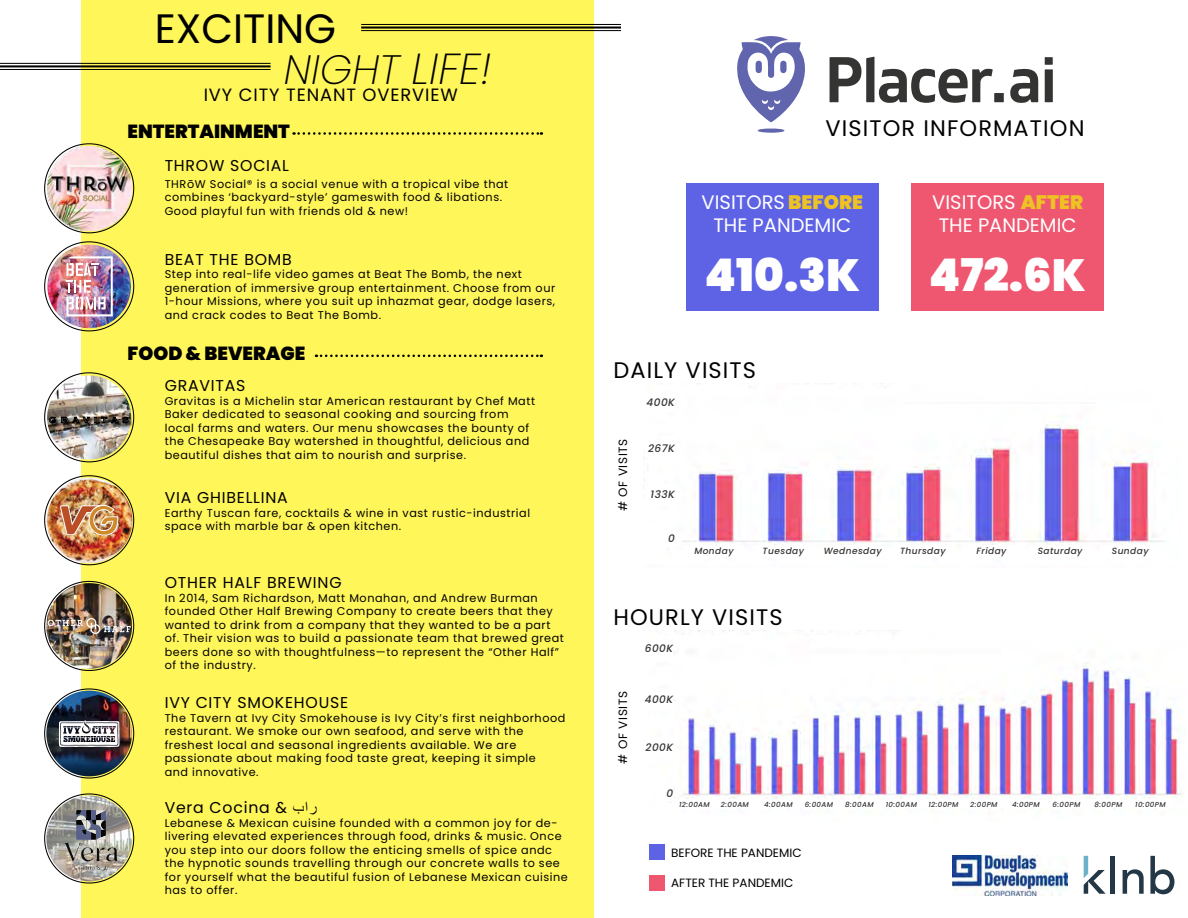
<style>
.page{position:relative;width:1188px;height:918px;background:#fff}
.page>*{position:absolute;margin:0;border:0;box-sizing:border-box;transform-origin:0 0}
.t1{font:900 45px "Poppins";color:#fff}
.t2{font:40.95px/40.7px "Poppins";color:#000}
.t3{font:22.5px "Poppins";letter-spacing:.05em;color:#000}
.t4{font:19.5px/23.4px "Poppins";color:#fff;text-align:center}
.t5{font:900 18.9px "Poppins";color:#000}
.t6{font:17.85px "Poppins";letter-spacing:.05em;color:#000}
.t7{font:15.75px "Poppins";letter-spacing:.05em;color:#000}
.t8{font:12px "Poppins";color:#000}
.t9{font:12px "Poppins";letter-spacing:.05em;color:#000}
.t10{font:11.25px/13.5px "Poppins";letter-spacing:.05em;color:#000}
.t11{font:italic 500 10.5px "Poppins";letter-spacing:.05em;color:#343433}
.t12{font:italic 500 9px "Poppins";letter-spacing:.05em;color:#343433}
.t13{font:italic 500 7.05px "Poppins";letter-spacing:.05em;color:#343433}
.s1{font-weight:200;font-style:italic}
.s2{font-weight:200;font-style:italic;font-size:43.35px}
.s3{font-family:"Arial"}
.s4{font-weight:900;color:#eec223}
</style>
<div class="page">
<div style="left:81px;top:0;width:513px;height:918px;background:#fff65a"></div>
<img style="left:953px;top:855px;width:115px;height:40px">
<svg style="left:1084px;top:856px;width:22px;height:38px"></svg>
<hr style="left:1111px;top:856px;width:4px;height:38px;background:#233746">
<svg style="left:1123px;top:869px;width:21px;height:25px"></svg>
<svg style="left:1150px;top:856px;width:24px;height:38px"></svg>
<hr style="left:0;top:63px;width:271px;height:1px;background:#000">
<hr style="left:0;top:65px;width:271px;height:2px;background:#000">
<hr style="left:0;top:69px;width:271px;height:1px;background:#000">
<hr style="left:361px;top:24px;width:260px;height:1px;background:#000">
<hr style="left:361px;top:27px;width:260px;height:2px;background:#000">
<hr style="left:361px;top:30px;width:260px;height:1px;background:#000">
<svg style="left:1010px;top:68px;width:28px;height:35px"></svg>
<svg style="left:758px;top:128px;width:26px;height:5px"></svg>
<svg style="left:830px;top:57px;width:174px;height:46px"></svg>
<svg style="left:1045px;top:57px;width:8px;height:45px"></svg>
<svg style="left:737px;top:36px;width:68px;height:86px"></svg>
<img style="left:47px;top:146px;width:84px;height:84px">
<img style="left:47px;top:376px;width:84px;height:84px;border-radius:41px">
<svg style="left:49px;top:417px;width:84px;height:10px"></svg>
<svg style="left:49px;top:417px;width:80px;height:6px"></svg>
<img style="left:47px;top:245px;width:84px;height:83px">
<img style="left:66px;top:256px;width:47px;height:60px">
<img style="left:47px;top:478px;width:85px;height:85px;border-radius:42px">
<img style="left:60px;top:496px;width:58px;height:40px">
<img style="left:46px;top:583px;width:86px;height:86px;border-radius:42px">
<svg style="left:48px;top:618px;width:83px;height:16px"></svg>
<div style="left:912px;top:183px;width:192px;height:128px;background:#ef5771"></div>
<div style="left:686px;top:183px;width:192px;height:128px;background:#5e63e5"></div>
<img style="left:644px;top:386px;width:521px;height:159px">
<div style="left:658px;top:531px;width:17px;height:15px;background:#fff"></div>
<div style="left:646px;top:487px;width:29px;height:17px;background:#fff"></div>
<div style="left:646px;top:441px;width:29px;height:17px;background:#fff"></div>
<div style="left:646px;top:395px;width:29px;height:17px;background:#fff"></div>
<img style="left:673px;top:631px;width:509px;height:179px">
<div style="left:672px;top:799px;width:44px;height:9px;background:#fff"></div>
<div style="left:713px;top:799px;width:44px;height:9px;background:#fff"></div>
<div style="left:756px;top:799px;width:44px;height:9px;background:#fff"></div>
<div style="left:797px;top:799px;width:44px;height:9px;background:#fff"></div>
<div style="left:837px;top:799px;width:44px;height:9px;background:#fff"></div>
<div style="left:879px;top:799px;width:44px;height:9px;background:#fff"></div>
<div style="left:921px;top:799px;width:44px;height:9px;background:#fff"></div>
<div style="left:962px;top:799px;width:44px;height:9px;background:#fff"></div>
<div style="left:1004px;top:799px;width:44px;height:9px;background:#fff"></div>
<div style="left:1044px;top:799px;width:44px;height:9px;background:#fff"></div>
<div style="left:1086px;top:799px;width:44px;height:9px;background:#fff"></div>
<div style="left:1128px;top:799px;width:44px;height:9px;background:#fff"></div>
<div style="left:650px;top:844px;width:15px;height:16px;background:#5e63e5"></div>
<div style="left:650px;top:875px;width:15px;height:15px;background:#ef5771"></div>
<svg style="left:294px;top:132px;width:248px;height:3px"></svg>
<svg style="left:316px;top:355px;width:226px;height:2px"></svg>
<img style="left:46px;top:691px;width:86px;height:85px;border-radius:43px">
<svg style="left:59px;top:720px;width:60px;height:27px;background:#a8a8ac"></svg>
<img style="left:46px;top:796px;width:86px;height:85px;border-radius:43px">
<svg style="left:65px;top:810px;width:52px;height:61px;background:#8d8c8b"></svg>
<h2 class="t2" style="left:284px;top:8px;width:209px;text-indent:-129px">EXCITING<br><span class="s1">NIGHT</span> <span class="s2">LIFE!</span></h2>
<h3 class="t6" style="left:204px;top:84px;width:256px">IVY CITY TENANT OVERVIEW</h3>
<h3 class="t5" style="left:128px;top:120px;width:164px">ENTERTAINMENT</h3>
<h3 class="t7" style="left:165px;top:156px;width:126px">THROW SOCIAL</h3>
<p class="t10" style="left:165px;top:177px;width:345px">THRōW Social® is a social venue with a tropical vibe that combines ‘backyard-style’ gameswith food &amp; libations.<br>Good playful fun with friends old &amp; new!</p>
<h3 class="t7" style="left:165px;top:250px;width:129px">BEAT THE BOMB</h3>
<p class="t10" style="left:165px;top:268px;width:392px">Step into real-life video games at Beat The Bomb, the next generation of immersive group entertainment. Choose from our 1-hour Missions, where you suit up inhazmat gear, dodge lasers, and crack codes to Beat The Bomb.</p>
<h3 class="t5" style="left:128px;top:342px;width:179px">FOOD &amp; BEVERAGE</h3>
<h3 class="t7" style="left:165px;top:377px;width:82px">GRAVITAS</h3>
<p class="t10" style="left:165px;top:394px;width:372px">Gravitas is a Michelin star American restaurant by Chef Matt Baker dedicated to seasonal cooking and sourcing from local farms and waters. Our menu showcases the bounty of the Chesapeake Bay watershed in thoughtful, delicious and beautiful dishes that aim to nourish and surprise.</p>
<h3 class="t7" style="left:165px;top:489px;width:125px">VIA GHIBELLINA</h3>
<p class="t10" style="left:165px;top:506px;width:367px">Earthy Tuscan fare, cocktails &amp; wine in vast rustic-industrial space with marble bar &amp; open kitchen.</p>
<h3 class="t7" style="left:165px;top:574px;width:178px">OTHER HALF BREWING</h3>
<p class="t10" style="left:165px;top:591px;width:401px">In 2014, Sam Richardson, Matt Monahan, and Andrew Burman founded Other Half Brewing Company to create beers that they wanted to drink from a company that they wanted to be a part of. Their vision was to build a passionate team that brewed great beers done so with thoughtfulness—to represent the “Other Half” of the industry.</p>
<h3 class="t7" style="left:165px;top:694px;width:185px">IVY CITY SMOKEHOUSE</h3>
<p class="t10" style="left:165px;top:711px;width:402px">The Tavern at Ivy City Smokehouse is Ivy City’s first neighborhood restaurant. We smoke our own seafood, and serve with the freshest local and seasonal ingredients available. We are passionate about making food taste great, keeping it simple<br>and innovative.</p>
<h3 class="t7" style="left:165px;top:799px;width:154px">Vera Cocina &amp; <span class="s3">ب را</span></h3>
<p class="t10" style="left:165px;top:816px;width:405px">Lebanese &amp; Mexican cuisine founded with a common joy for de&shy;livering elevated experiences through food, drinks &amp; music. Once you step into our doors follow the enticing smells of spice andc the hypnotic sounds travelling through our concrete walls to see for yourself what the beautiful fusion of Lebanese Mexican cuisine has to offer.</p>
<h3 class="t3" style="left:825px;top:115px;width:261px">VISITOR INFORMATION</h3>
<h3 class="t4" style="left:702px;top:191px;width:163px">VISITORS <span class="s4">BEFORE<br></span>THE PANDEMIC</h3>
<h3 class="t4" style="left:932px;top:191px;width:152px">VISITORS <span class="s4">AFTER<br></span>THE PANDEMIC</h3>
<h1 class="t1" style="left:705px;top:249px;width:157px">410.3K</h1>
<h1 class="t1" style="left:929px;top:249px;width:159px">472.6K</h1>
<h3 class="t3" style="left:613px;top:357px;width:144px">DAILY VISITS</h3>
<p class="t9" style="left:616px;top:511px;width:74px;rotate:-90deg"># OF VISITS</p>
<p class="t11" style="left:646px;top:396px;width:30px">400K</p>
<p class="t11" style="left:648px;top:442px;width:28px">267K</p>
<p class="t11" style="left:651px;top:488px;width:26px">133K</p>
<p class="t11" style="left:668px;top:532px;width:8px">0</p>
<p class="t12" style="left:694px;top:546px;width:41px">Monday</p>
<p class="t12" style="left:763px;top:546px;width:43px">Tuesday</p>
<p class="t12" style="left:824px;top:546px;width:59px">Wednesday</p>
<p class="t12" style="left:900px;top:546px;width:47px">Thursday</p>
<p class="t12" style="left:976px;top:546px;width:32px">Friday</p>
<p class="t12" style="left:1038px;top:546px;width:46px">Saturday</p>
<p class="t12" style="left:1112px;top:546px;width:38px">Sunday</p>
<h3 class="t3" style="left:613px;top:604px;width:171px">HOURLY VISITS</h3>
<p class="t9" style="left:616px;top:764px;width:74px;rotate:-90deg"># OF VISITS</p>
<p class="t11" style="left:645px;top:642px;width:30px">600K</p>
<p class="t11" style="left:645px;top:693px;width:30px">400K</p>
<p class="t11" style="left:645px;top:741px;width:29px">200K</p>
<p class="t11" style="left:666px;top:787px;width:8px">0</p>
<p class="t13" style="left:679px;top:800px;width:32px">12:00AM</p>
<p class="t13" style="left:721px;top:800px;width:29px">2:00AM</p>
<p class="t13" style="left:764px;top:800px;width:30px">4:00AM</p>
<p class="t13" style="left:805px;top:800px;width:30px">6:00AM</p>
<p class="t13" style="left:845px;top:800px;width:30px">8:00AM</p>
<p class="t13" style="left:886px;top:800px;width:33px">10:00AM</p>
<p class="t13" style="left:928px;top:800px;width:32px">12:00PM</p>
<p class="t13" style="left:970px;top:800px;width:29px">2:00PM</p>
<p class="t13" style="left:1012px;top:800px;width:29px">4:00PM</p>
<p class="t13" style="left:1053px;top:800px;width:29px">6:00PM</p>
<p class="t13" style="left:1095px;top:800px;width:29px">8:00PM</p>
<p class="t13" style="left:1135px;top:800px;width:32px">10:00PM</p>
<p class="t8" style="left:671px;top:846px;width:132px">BEFORE THE PANDEMIC</p>
<p class="t8" style="left:671px;top:876px;width:124px">AFTER THE PANDEMIC</p>
</div>
